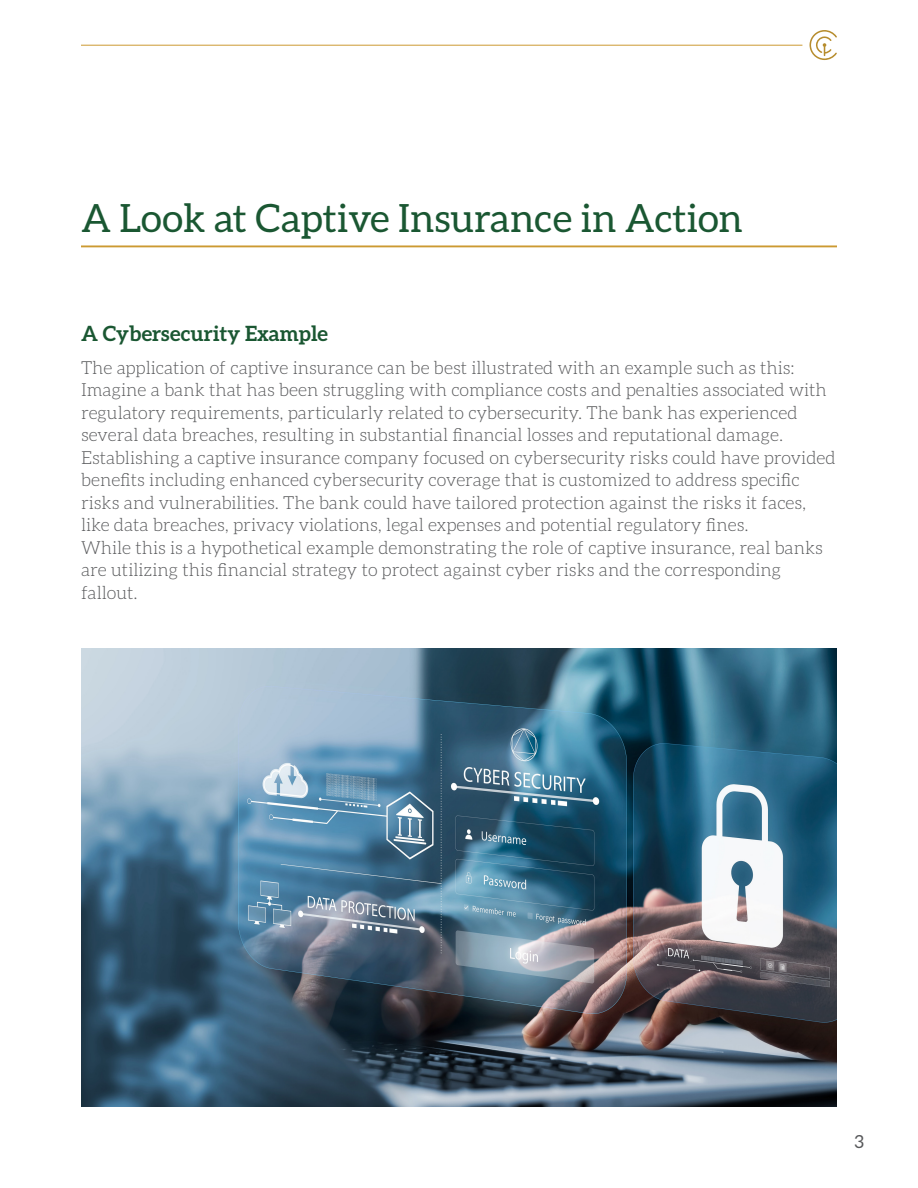
<style>
.page{position:relative;width:918px;height:1188px;background:#fff}
.page>*{position:absolute;margin:0;border:0;box-sizing:border-box;transform-origin:0 0}
.t1{font:39px "Aleo";color:#1a5732}
.t2{font:700 21px "Aleo";color:#1a5732}
.t3{font:300 18px/22.5px "Aleo";color:#57585a}
.t4{font:18px "Aleo";color:#57585a}
</style>
<div class="page">
<hr style="left:81px;top:45px;width:721px;height:1px;background:#cc9a31">
<svg style="left:810px;top:30px;width:27px;height:30px"></svg>
<img style="left:81px;top:648px;width:756px;height:459px">
<hr style="left:81px;top:246px;width:756px;height:1px;background:#cc9a31">
<p class="t1" style="left:81px;top:196px;width:663px">A Look at Captive Insurance in Action</p>
<p class="t2" style="left:81px;top:321px;width:249px">A Cybersecurity Example</p>
<p class="t3" style="left:81px;top:356px;width:715px">The application of captive insurance can be best illustrated with an example such as this:</p>
<p class="t3" style="left:81px;top:379px;width:756px">Imagine a bank that has been struggling with compliance costs and penalties associated with regulatory requirements, particularly related to cybersecurity. The bank has experienced several data breaches, resulting in substantial financial losses and reputational damage.<br>Establishing a captive insurance company focused on cybersecurity risks could have provided benefits including enhanced cybersecurity coverage that is customized to address specific risks and vulnerabilities. The bank could have tailored protection against the risks it faces, like data breaches, privacy violations, legal expenses and potential regulatory fines.</p>
<p class="t3" style="left:81px;top:536px;width:744px">While this is a hypothetical example demonstrating the role of captive insurance, real banks are utilizing this financial strategy to protect against cyber risks and the corresponding fallout.</p>
<p class="t4" style="left:854px;top:1132px;width:11px">3</p>
</div>
